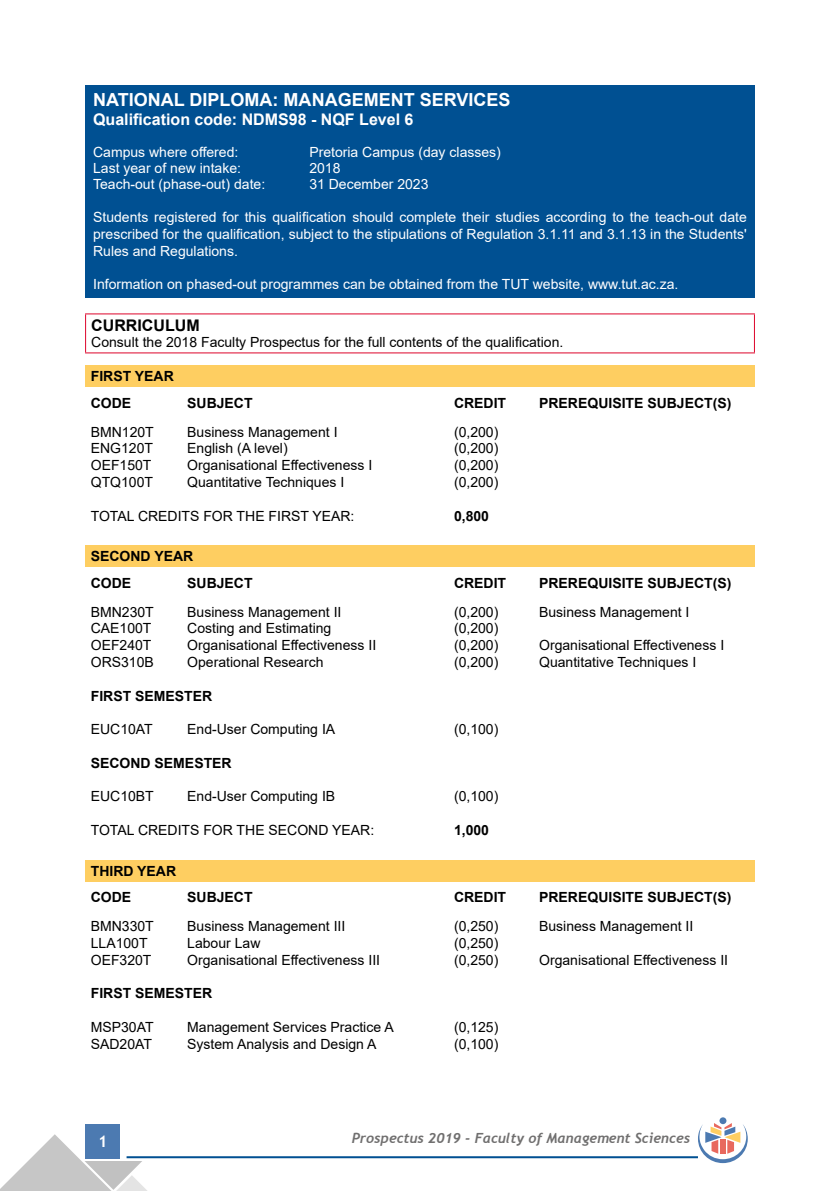
<style>
.page{position:relative;width:840px;height:1191px;background:#fff}
.page>*{position:absolute;margin:0;border:0;box-sizing:border-box;transform-origin:0 0}
.t1{font:700 18px "Arial";color:#fff}
.t2{font:700 16px "Arial";color:#fff}
.t3{font:700 16px "Arial";color:#000}
.t4{font:700 16px "Trebuchet MS";color:#fff}
.t5{font:14px "Arial";color:#000}
.t6{font:14px/16.8px "Arial";color:#fff;text-align:justify}
.t7{font:700 14px/26.4px "Arial";color:#000}
.t8{font:italic 700 14px "Trebuchet";color:#706f6f}
</style>
<div class="page">
<div style="left:86px;top:1124px;width:34px;height:34px;background:#4c7ab1"></div>
<hr style="left:126px;top:1156px;width:571px;height:2px;background:#005092">
<svg style="left:0;top:1134px;width:148px;height:57px"></svg>
<div style="left:719px;top:1117px;width:7px;height:7px;background:#4c7ab1;border-radius:50%"></div>
<svg style="left:697px;top:1123px;width:50px;height:40px"></svg>
<div style="left:85px;top:85px;width:669px;height:212px;background:#005092"></div>
<hr style="left:85px;top:313px;width:669px;height:1px;background:#dd052b">
<hr style="left:85px;top:314px;width:1px;height:38px;background:#dd052b">
<hr style="left:753px;top:314px;width:1px;height:38px;background:#dd052b">
<hr style="left:85px;top:352px;width:669px;height:1px;background:#dd052b">
<div style="left:85px;top:365px;width:669px;height:22px;background:#fece61"></div>
<div style="left:85px;top:545px;width:669px;height:22px;background:#fece61"></div>
<div style="left:85px;top:860px;width:669px;height:21px;background:#fece61"></div>
<p class="t1" style="left:93px;top:87px;width:419px">NATIONAL DIPLOMA: MANAGEMENT SERVICES</p>
<p class="t2" style="left:93px;top:108px;width:322px">Qualification code: NDMS98 - NQF Level 6</p>
<p class="t6" style="left:93px;top:144px;width:147px">Campus where offered:</p>
<p class="t6" style="left:309px;top:144px;width:193px">Pretoria Campus (day classes)</p>
<p class="t6" style="left:93px;top:160px;width:149px">Last year of new intake:</p>
<p class="t6" style="left:309px;top:160px;width:33px">2018</p>
<p class="t6" style="left:93px;top:176px;width:173px">Teach-out (phase-out) date:</p>
<p class="t6" style="left:309px;top:176px;width:121px">31 December 2023</p>
<p class="t6" style="left:93px;top:209px;width:655px">Students registered for this qualification should complete their studies according to the teach-out date prescribed for the qualification, subject to the stipulations of Regulation 3.1.11 and 3.1.13 in the Students' Rules and Regulations.</p>
<p class="t6" style="left:93px;top:276px;width:586px">Information on phased-out programmes can be obtained from the TUT website, www.tut.ac.za.</p>
<p class="t3" style="left:91px;top:314px;width:110px">CURRICULUM</p>
<p class="t5" style="left:91px;top:333px;width:473px">Consult the 2018 Faculty Prospectus for the full contents of the qualification.</p>
<p class="t7" style="left:91px;top:363px;width:84px">FIRST YEAR<br>CODE</p>
<p class="t7" style="left:187px;top:390px;width:67px">SUBJECT</p>
<p class="t7" style="left:454px;top:390px;width:54px">CREDIT</p>
<p class="t7" style="left:539px;top:390px;width:194px">PREREQUISITE SUBJECT(S)</p>
<p class="t5" style="left:91px;top:422px;width:65px">BMN120T</p>
<p class="t5" style="left:187px;top:422px;width:152px">Business Management I</p>
<p class="t5" style="left:454px;top:422px;width:46px">(0,200)</p>
<p class="t5" style="left:91px;top:439px;width:64px">ENG120T</p>
<p class="t5" style="left:187px;top:439px;width:102px">English (A level)</p>
<p class="t5" style="left:454px;top:439px;width:46px">(0,200)</p>
<p class="t5" style="left:91px;top:455px;width:62px">OEF150T</p>
<p class="t5" style="left:187px;top:455px;width:186px">Organisational Effectiveness I</p>
<p class="t5" style="left:454px;top:455px;width:46px">(0,200)</p>
<p class="t5" style="left:91px;top:472px;width:64px">QTQ100T</p>
<p class="t5" style="left:187px;top:472px;width:158px">Quantitative Techniques I</p>
<p class="t5" style="left:454px;top:472px;width:46px">(0,200)</p>
<p class="t5" style="left:91px;top:506px;width:265px">TOTAL CREDITS FOR THE FIRST YEAR:</p>
<p class="t7" style="left:454px;top:502px;width:37px">0,800</p>
<p class="t7" style="left:91px;top:543px;width:104px">SECOND YEAR<br>CODE</p>
<p class="t7" style="left:187px;top:570px;width:67px">SUBJECT</p>
<p class="t7" style="left:454px;top:570px;width:54px">CREDIT</p>
<p class="t7" style="left:539px;top:570px;width:194px">PREREQUISITE SUBJECT(S)</p>
<p class="t5" style="left:91px;top:602px;width:65px">BMN230T</p>
<p class="t5" style="left:187px;top:602px;width:156px">Business Management II</p>
<p class="t5" style="left:454px;top:602px;width:46px">(0,200)</p>
<p class="t5" style="left:539px;top:602px;width:152px">Business Management I</p>
<p class="t5" style="left:91px;top:619px;width:62px">CAE100T</p>
<p class="t5" style="left:187px;top:619px;width:145px">Costing and Estimating</p>
<p class="t5" style="left:454px;top:619px;width:46px">(0,200)</p>
<p class="t5" style="left:91px;top:635px;width:62px">OEF240T</p>
<p class="t5" style="left:187px;top:635px;width:190px">Organisational Effectiveness II</p>
<p class="t5" style="left:454px;top:635px;width:46px">(0,200)</p>
<p class="t5" style="left:539px;top:635px;width:186px">Organisational Effectiveness I</p>
<p class="t5" style="left:91px;top:652px;width:65px">ORS310B</p>
<p class="t5" style="left:187px;top:652px;width:138px">Operational Research</p>
<p class="t5" style="left:454px;top:652px;width:46px">(0,200)</p>
<p class="t5" style="left:539px;top:652px;width:158px">Quantitative Techniques I</p>
<p class="t7" style="left:91px;top:682px;width:123px">FIRST SEMESTER</p>
<p class="t5" style="left:91px;top:719px;width:63px">EUC10AT</p>
<p class="t5" style="left:187px;top:719px;width:149px">End-User Computing IA</p>
<p class="t5" style="left:454px;top:719px;width:46px">(0,100)</p>
<p class="t7" style="left:91px;top:750px;width:142px">SECOND SEMESTER</p>
<p class="t5" style="left:91px;top:787px;width:65px">EUC10BT</p>
<p class="t5" style="left:187px;top:787px;width:149px">End-User Computing IB</p>
<p class="t5" style="left:454px;top:787px;width:46px">(0,100)</p>
<p class="t5" style="left:91px;top:820px;width:285px">TOTAL CREDITS FOR THE SECOND YEAR:</p>
<p class="t7" style="left:454px;top:817px;width:37px">1,000</p>
<p class="t7" style="left:91px;top:857px;width:87px">THIRD YEAR<br>CODE</p>
<p class="t7" style="left:187px;top:884px;width:67px">SUBJECT</p>
<p class="t7" style="left:454px;top:884px;width:54px">CREDIT</p>
<p class="t7" style="left:539px;top:884px;width:194px">PREREQUISITE SUBJECT(S)</p>
<p class="t5" style="left:91px;top:916px;width:65px">BMN330T</p>
<p class="t5" style="left:187px;top:916px;width:159px">Business Management III</p>
<p class="t5" style="left:454px;top:916px;width:46px">(0,250)</p>
<p class="t5" style="left:539px;top:916px;width:156px">Business Management II</p>
<p class="t5" style="left:91px;top:933px;width:58px">LLA100T</p>
<p class="t5" style="left:187px;top:933px;width:75px">Labour Law</p>
<p class="t5" style="left:454px;top:933px;width:46px">(0,250)</p>
<p class="t5" style="left:91px;top:950px;width:62px">OEF320T</p>
<p class="t5" style="left:187px;top:950px;width:194px">Organisational Effectiveness III</p>
<p class="t5" style="left:454px;top:950px;width:46px">(0,250)</p>
<p class="t5" style="left:539px;top:950px;width:190px">Organisational Effectiveness II</p>
<p class="t7" style="left:91px;top:980px;width:123px">FIRST SEMESTER</p>
<p class="t5" style="left:91px;top:1017px;width:64px">MSP30AT</p>
<p class="t5" style="left:187px;top:1017px;width:208px">Management Services Practice A</p>
<p class="t5" style="left:454px;top:1017px;width:46px">(0,125)</p>
<p class="t5" style="left:91px;top:1034px;width:63px">SAD20AT</p>
<p class="t5" style="left:187px;top:1034px;width:191px">System Analysis and Design A</p>
<p class="t5" style="left:454px;top:1034px;width:46px">(0,100)</p>
<p class="t4" style="left:98px;top:1131px;width:11px">1</p>
<p class="t8" style="left:351px;top:1129px;width:340px">Prospectus 2019 - Faculty of Management Sciences</p>
</div>
